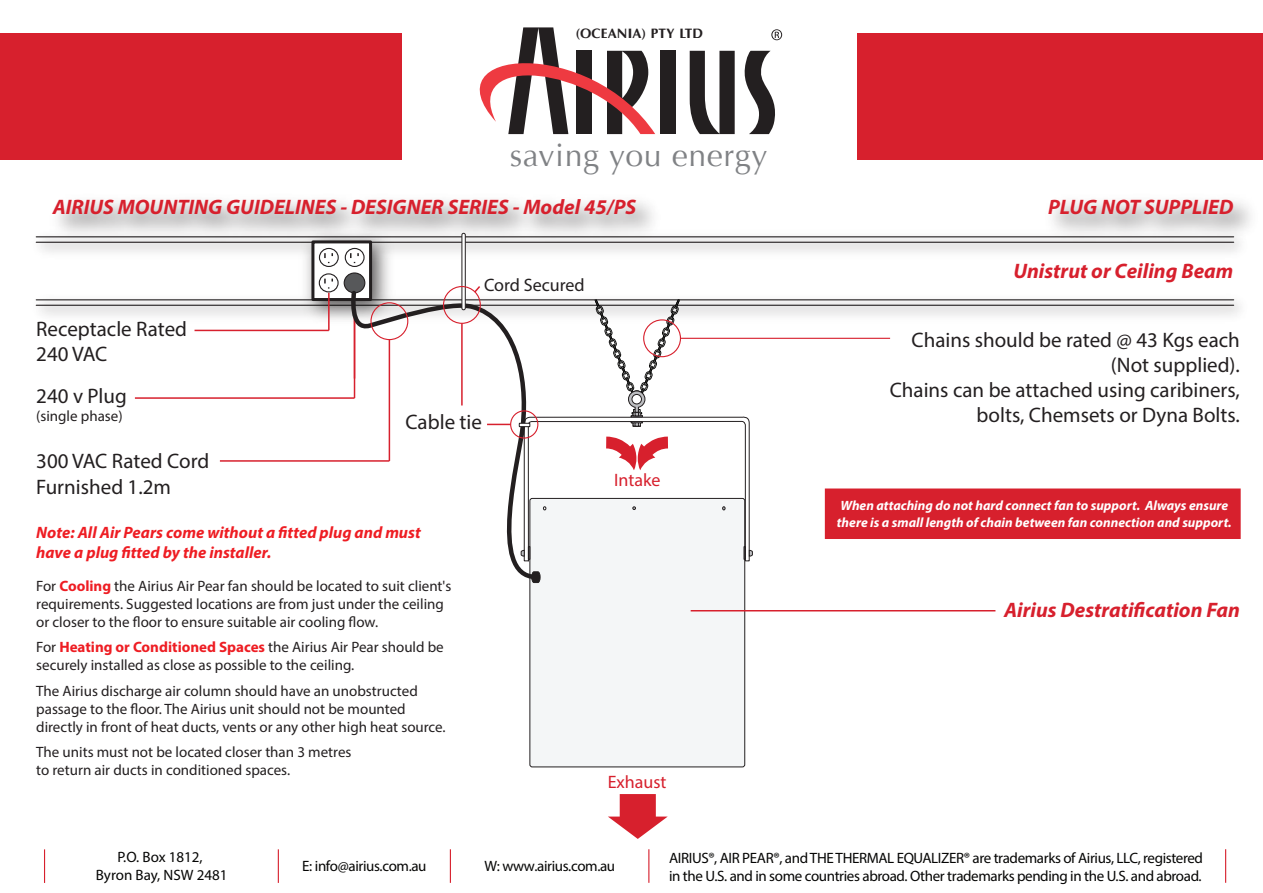
<style>
.page{position:relative;width:1263px;height:893px;background:#fff}
.page>*{position:absolute;margin:0;border:0;box-sizing:border-box;transform-origin:0 0}
.t1{font:32.1px "Optima";letter-spacing:.02em;color:#808285}
.t2{font:21px/25.2px "Myriad Pro";color:#231f20}
.t3{font:italic 700 21px "Myriad Pro";color:#d7202d}
.t4{font:18px "Myriad Pro";color:#d7202d}
.t5{font:18px "Myriad Pro";color:#231f20}
.t6{font:italic 700 16.5px/19.8px "Myriad Pro";color:#ee1d23}
.t7{font:15px/18px "Myriad Pro";color:#231f20}
.t8{font:15px/18px "Myriad Pro";letter-spacing:-.025em;color:#050504}
.t9{font:15px/18px "Myriad Pro";color:#050504;text-align:center}
.t10{font:700 13.95px "Optane";color:#231f20}
.t11{font:italic 700 13.5px/16.2px "Myriad Pro";color:#fff}
.s1{font-weight:700;color:#ee1d23}
</style>
<div class="page">
<hr style="left:36px;top:242px;width:1198px;height:1px;background:#231f20">
<hr style="left:36px;top:305px;width:1198px;height:1px;background:#231f20">
<hr style="left:36px;top:236px;width:1198px;height:1px;background:#231f20">
<hr style="left:36px;top:299px;width:1198px;height:1px;background:#231f20">
<img style="left:294px;top:253px;width:106px;height:69px">
<div style="left:313px;top:242px;width:58px;height:58px;background:#fff"></div>
<div style="left:311px;top:240px;width:61px;height:61px;border:3px solid #231f20"></div>
<svg style="left:319px;top:274px;width:19px;height:18px"></svg>
<div style="left:319px;top:273px;width:20px;height:19px;border:1px solid #231f20;border-radius:50%"></div>
<svg style="left:319px;top:248px;width:19px;height:18px"></svg>
<div style="left:319px;top:248px;width:20px;height:19px;border:1px solid #231f20;border-radius:50%"></div>
<svg style="left:345px;top:248px;width:19px;height:18px"></svg>
<div style="left:345px;top:248px;width:20px;height:19px;border:1px solid #231f20;border-radius:50%"></div>
<div style="left:0;top:33px;width:402px;height:126px;background:#d7202d"></div>
<div style="left:858px;top:33px;width:405px;height:126px;background:#d7202d"></div>
<img style="left:1036px;top:201px;width:218px;height:52px">
<svg style="left:324px;top:253px;width:9px;height:10px"></svg>
<svg style="left:350px;top:253px;width:9px;height:10px"></svg>
<svg style="left:324px;top:279px;width:9px;height:10px"></svg>
<div style="left:660px;top:51px;width:16px;height:83px;background:#231f20"></div>
<svg style="left:690px;top:51px;width:45px;height:83px"></svg>
<svg style="left:744px;top:51px;width:31px;height:83px"></svg>
<svg style="left:479px;top:27px;width:176px;height:107px"></svg>
<svg style="left:771px;top:29px;width:11px;height:11px"></svg>
<div style="left:344px;top:273px;width:21px;height:20px;background:#57585a;border-radius:50%"></div>
<div style="left:344px;top:272px;width:21px;height:21px;border:1px solid #231f20;border-radius:50%"></div>
<hr style="left:220px;top:460px;width:169px;height:2px;background:#d7202d">
<hr style="left:135px;top:397px;width:219px;height:2px;background:#d7202d">
<hr style="left:195px;top:330px;width:134px;height:1px;background:#d7202d">
<hr style="left:328px;top:293px;width:2px;height:37px;background:#d7202d">
<hr style="left:680px;top:338px;width:210px;height:1px;background:#d7202d">
<div style="left:825px;top:489px;width:415px;height:49px;background:#d7202d"></div>
<div style="left:825px;top:488px;width:416px;height:51px;border:2px solid #d7202d"></div>
<img style="left:40px;top:201px;width:630px;height:52px">
<div style="left:530px;top:498px;width:215px;height:269px;background:#f4f6f7;border-radius:2px"></div>
<div style="left:529px;top:498px;width:216px;height:269px;border:1px solid #231f20;border-radius:2px"></div>
<svg style="left:349px;top:288px;width:191px;height:293px"></svg>
<svg style="left:487px;top:424px;width:23px;height:1px"></svg>
<svg style="left:518px;top:299px;width:235px;height:262px"></svg>
<div style="left:510px;top:410px;width:28px;height:29px;border:1px solid #d7202d;border-radius:50%"></div>
<hr style="left:691px;top:610px;width:304px;height:1px;background:#d7202d">
<hr style="left:462px;top:233px;width:3px;height:77px;background:#fff;border-radius:2px">
<div style="left:461px;top:233px;width:5px;height:77px;border:1px solid #231f20;border-radius:2px"></div>
<div style="left:443px;top:286px;width:38px;height:38px;border:1px solid #d7202d;border-radius:50%"></div>
<div style="left:370px;top:302px;width:38px;height:38px;border:1px solid #d7202d;border-radius:50%"></div>
<svg style="left:531px;top:571px;width:10px;height:12px"></svg>
<svg style="left:608px;top:794px;width:60px;height:45px"></svg>
<hr style="left:1225px;top:849px;width:1px;height:34px;background:#d7202d">
<hr style="left:44px;top:849px;width:1px;height:34px;background:#d7202d">
<hr style="left:278px;top:849px;width:1px;height:34px;background:#d7202d">
<hr style="left:450px;top:849px;width:1px;height:34px;background:#d7202d">
<hr style="left:648px;top:849px;width:1px;height:34px;background:#d7202d">
<p class="t10" style="left:576px;top:27px;width:129px">(OCEANIA) PTY LTD</p>
<h1 class="t1" style="left:510px;top:143px;width:259px">saving you energy</h1>
<h2 class="t3" style="left:53px;top:199px;width:585px">AIRIUS MOUNTING GUIDELINES - DESIGNER SERIES - Model 45/PS</h2>
<h2 class="t2" style="left:36px;top:318px;width:152px">Receptacle Rated<br>240 VAC</h2>
<h2 class="t2" style="left:36px;top:385px;width:92px">240 v Plug</h2>
<p class="t7" style="left:36px;top:408px;width:88px">(single phase)</p>
<h2 class="t2" style="left:36px;top:451px;width:174px">300 VAC Rated Cord<br>Furnished 1.2m</h2>
<p class="t5" style="left:484px;top:278px;width:102px">Cord Secured</p>
<h2 class="t2" style="left:406px;top:411px;width:78px">Cable tie</h2>
<p class="t6" style="left:36px;top:524px;width:386px">Note: All Air Pears come without a fitted plug and must have a plug fitted by the installer.</p>
<p class="t7" style="left:36px;top:578px;width:417px">For <span class="s1">Cooling</span> the Airius Air Pear fan should be located to suit client's requirements. Suggested locations are from just under the ceiling or closer to the floor to ensure suitable air cooling flow.</p>
<p class="t7" style="left:36px;top:640px;width:409px">For <span class="s1">Heating or Conditioned Spaces</span> the Airius Air Pear should be securely installed as close as possible to the ceiling.</p>
<p class="t7" style="left:36px;top:683px;width:411px">The Airius discharge air column should have an unobstructed passage to the floor. The Airius unit should not be mounted directly in front of heat ducts, vents or any other high heat source.</p>
<p class="t7" style="left:36px;top:745px;width:317px">The units must not be located closer than 3 metres to return air ducts in conditioned spaces.</p>
<p class="t4" style="left:614px;top:473px;width:48px">Intake</p>
<p class="t4" style="left:608px;top:775px;width:60px">Exhaust</p>
<h2 class="t3" style="left:1048px;top:199px;width:187px">PLUG NOT SUPPLIED</h2>
<h2 class="t3" style="left:1013px;top:263px;width:221px">Unistrut or Ceiling Beam</h2>
<h2 class="t2" style="left:890px;top:329px;width:352px;text-align:right">Chains should be rated @ 43 Kgs each (Not supplied).<br>Chains can be attached using caribiners, bolts, Chemsets or Dyna Bolts.</h2>
<p class="t11" style="left:837px;top:499px;width:396px">When attaching do not hard connect fan to support. Always ensure there is a small length of chain between fan connection and support.</p>
<h2 class="t3" style="left:1004px;top:602px;width:237px">Airius Destratification Fan</h2>
<p class="t9" style="left:96px;top:849px;width:133px">P.O. Box 1812,<br>Byron Bay, NSW 2481</p>
<p class="t8" style="left:669px;top:850px;width:535px">AIRIUS®, AIR PEAR®, and THE THERMAL EQUALIZER® are trademarks of Airius, LLC, registered in the U.S. and in some countries abroad. Other trademarks pending in the U.S. and abroad.</p>
<p class="t8" style="left:302px;top:859px;width:126px">E: info@airius.com.au</p>
<p class="t8" style="left:485px;top:857px;width:132px">W: www.airius.com.au</p>
</div>
